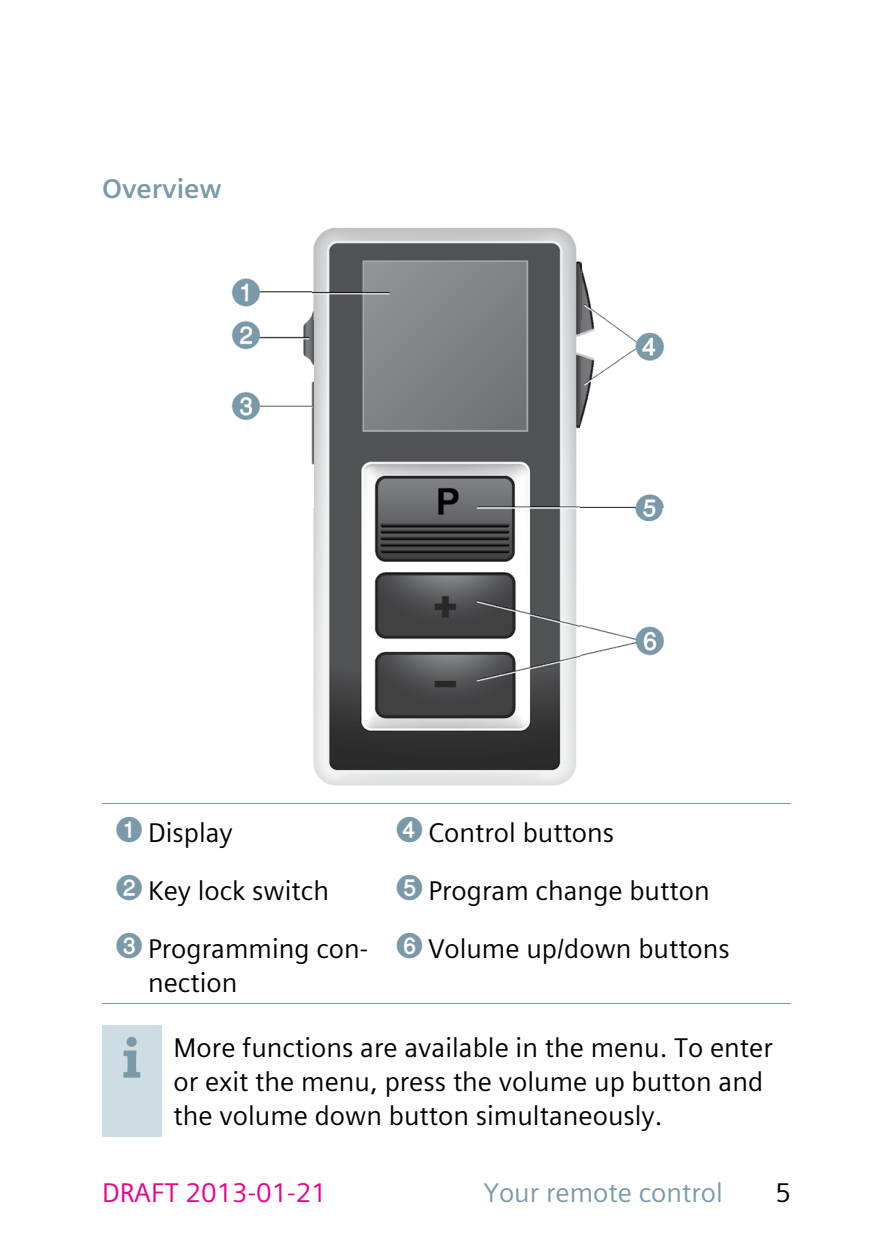
<style>
.page{position:relative;width:893px;height:1259px;background:#fff}
.page>*{position:absolute;margin:0;border:0;box-sizing:border-box;transform-origin:0 0}
.t1{font:27px/58.2px "Siemens Sans Global";color:#000}
.t2{font:27px "Siemens Sans Global";color:#7b9aa9}
.t3{font:27px "Siemens Sans Global";color:#ec008c}
.t4{font:700 27px "Siemens Sans Global";color:#7b9aa9}
.s1{font-size:36px;color:#7b9aa9}
</style>
<div class="page">
<hr style="left:102px;top:803px;width:280px;height:1px;background:#7b9aa9">
<hr style="left:102px;top:1003px;width:280px;height:1px;background:#7b9aa9">
<hr style="left:382px;top:803px;width:409px;height:1px;background:#7b9aa9">
<hr style="left:382px;top:1003px;width:409px;height:1px;background:#7b9aa9">
<div style="left:102px;top:1024px;width:60px;height:112px;background:#cedce3"></div>
<svg style="left:123px;top:1050px;width:17px;height:27px"></svg>
<div style="left:127px;top:1036px;width:10px;height:11px;background:#7b9aa9;border-radius:50%"></div>
<img style="left:313px;top:227px;width:269px;height:559px">
<img style="left:581px;top:600px;width:83px;height:95px">
<img style="left:231px;top:227px;width:83px;height:280px">
<img style="left:581px;top:227px;width:83px;height:280px">
<svg style="left:635px;top:493px;width:28px;height:15px"></svg>
<p class="t4" style="left:102px;top:168px;width:121px">Overview</p>
<p class="t1" style="left:114px;top:803px;width:256px"><span class="s1">➊</span> Display<br><span class="s1">➋</span> Key lock switch<br><span class="s1">➌</span> Programming con-</p>
<p class="t1" style="left:148px;top:953px;width:91px">nection</p>
<p class="t1" style="left:394px;top:803px;width:337px"><span class="s1">➍</span> Control buttons<br><span class="s1">➎</span> Program change button<br><span class="s1">➏</span> Volume up/down buttons</p>
<p class="t1" style="left:174px;top:1030px;width:601px;line-height:33.9px">More functions are available in the menu. To enter or exit the menu, press the volume up button and the volume down button simultaneously.</p>
<p class="t3" style="left:102px;top:1172px;width:226px">DRAFT 2013-01-21</p>
<p class="t2" style="left:484px;top:1172px;width:240px">Your remote control</p>
<p class="t1" style="left:775px;top:1164px;width:17px">5</p>
</div>
